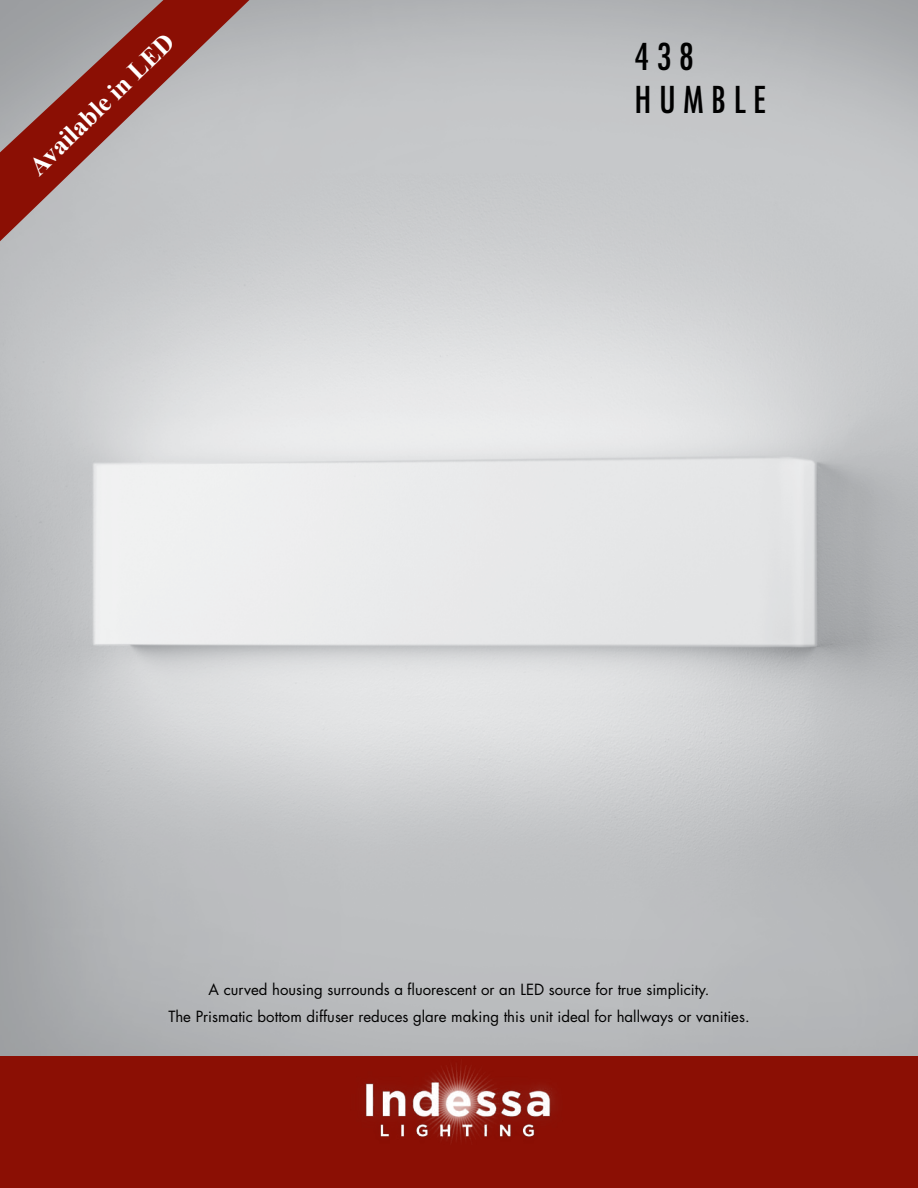
<style>
.page{position:relative;width:918px;height:1188px;background:#fff}
.page>*{position:absolute;margin:0;border:0;box-sizing:border-box;transform-origin:0 0}
.t1{font:condensed 36px/43.2px "Futura Std";letter-spacing:.21em;color:#000}
.t2{font:700 25.8px "Times New Roman";color:#fff}
.t3{font:15px/27px "Futura Std";color:#000;text-align:center}
</style>
<div class="page">
<img style="left:0;top:0;width:918px;height:1057px">
<svg style="left:0;top:0;width:249px;height:241px;background:#aa8685"></svg>
<div style="left:0;top:1057px;width:918px;height:131px;background:#8b0f04"></div>
<img style="left:345px;top:1037px;width:227px;height:104px">
<h2 class="t2" style="left:21px;top:158px;width:192px;rotate:-44deg">Available in LED</h2>
<h1 class="t1" style="left:634px;top:35px;width:133px">438<br>HUMBLE</h1>
<p class="t3" style="left:168px;top:976px;width:583px">A curved housing surrounds a fluorescent or an LED source for true simplicity.<br>The Prismatic bottom diffuser reduces glare making this unit ideal for hallways or vanities.</p>
</div>
